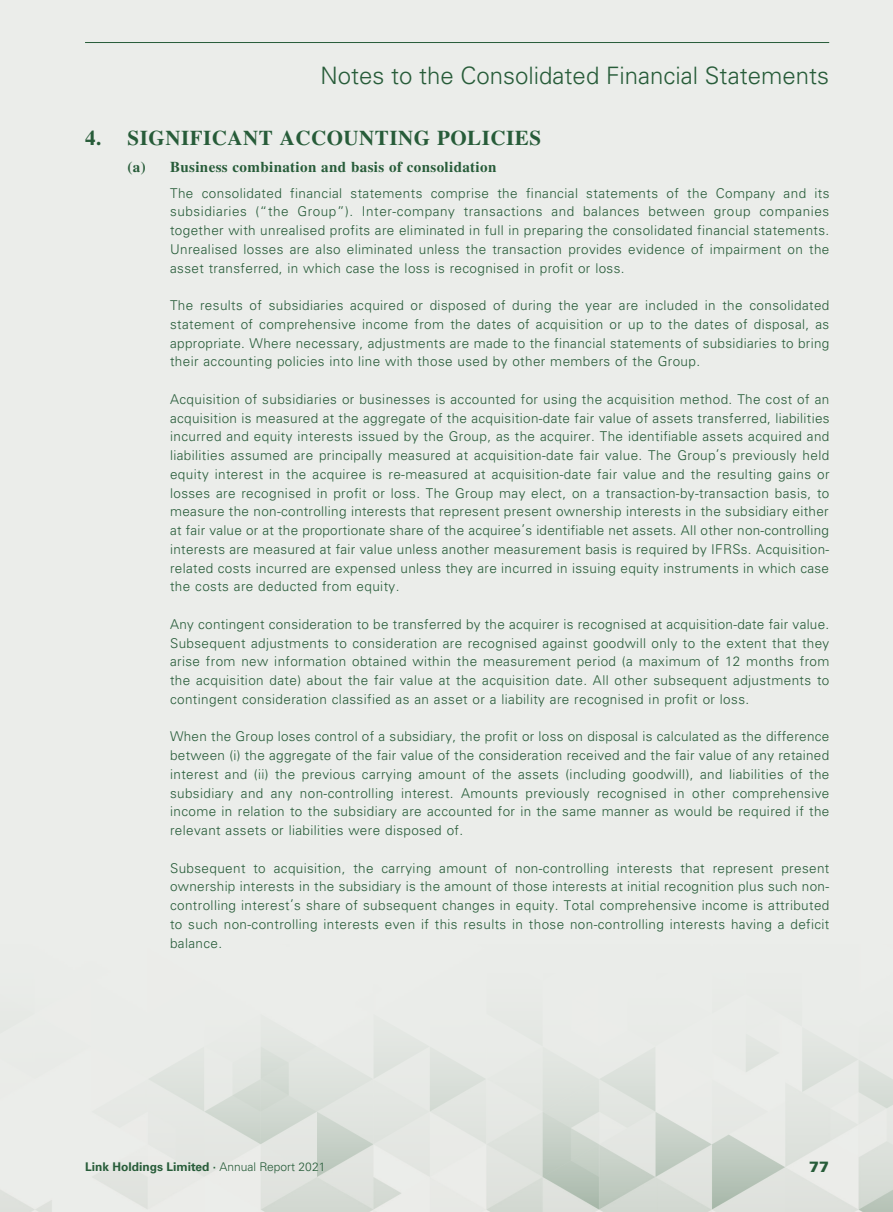
<style>
.page{position:relative;width:893px;height:1212px;background:#ebedea}
.page>*{position:absolute;margin:0;border:0;box-sizing:border-box;transform-origin:0 0}
.t1{font:300 24px "Univers LT Std";color:#275c39}
.t2{font:700 21px "Times LT Std";letter-spacing:.025em;color:#275c39}
.t3{font:700 15px "Times LT Std";letter-spacing:.025em;color:#275c39}
.t4{font:900 15px "Univers LT Std";color:#275c39}
.t5{font:300 13.5px/18.8px "Univers LT Std";letter-spacing:.03em;color:#275c39;text-align:justify}
.t6{font:700 12px "Univers LT Std";color:#275c39}
.s1{font-weight:300}
</style>
<div class="page">
<img style="left:0;top:1046px;width:893px;height:166px">
<hr style="left:85px;top:42px;width:744px;height:1px;background:#275c39">
<h1 class="t1" style="left:321px;top:61px;width:510px">Notes to the Consolidated Financial Statements</h1>
<h2 class="t2" style="left:85px;top:125px;width:458px">4. SIGNIFICANT ACCOUNTING POLICIES</h2>
<p class="t3" style="left:128px;top:158px;width:370px">(a) Business combination and basis of consolidation</p>
<p class="t5" style="left:170px;top:183px;width:661px">The consolidated financial statements comprise the financial statements of the Company and its subsidiaries (“the Group”). Inter-company transactions and balances between group companies together with unrealised profits are eliminated in full in preparing the consolidated financial statements.<br>Unrealised losses are also eliminated unless the transaction provides evidence of impairment on the asset transferred, in which case the loss is recognised in profit or loss.</p>
<p class="t5" style="left:170px;top:296px;width:661px">The results of subsidiaries acquired or disposed of during the year are included in the consolidated statement of comprehensive income from the dates of acquisition or up to the dates of disposal, as appropriate. Where necessary, adjustments are made to the financial statements of subsidiaries to bring their accounting policies into line with those used by other members of the Group.</p>
<p class="t5" style="left:170px;top:390px;width:661px">Acquisition of subsidiaries or businesses is accounted for using the acquisition method. The cost of an acquisition is measured at the aggregate of the acquisition-date fair value of assets transferred, liabilities incurred and equity interests issued by the Group, as the acquirer. The identifiable assets acquired and liabilities assumed are principally measured at acquisition-date fair value. The Group’s previously held equity interest in the acquiree is re-measured at acquisition-date fair value and the resulting gains or losses are recognised in profit or loss. The Group may elect, on a transaction-by-transaction basis, to measure the non-controlling interests that represent present ownership interests in the subsidiary either at fair value or at the proportionate share of the acquiree’s identifiable net assets. All other non-controlling interests are measured at fair value unless another measurement basis is required by IFRSs. Acquisition&shy;related costs incurred are expensed unless they are incurred in issuing equity instruments in which case the costs are deducted from equity.</p>
<p class="t5" style="left:170px;top:615px;width:661px">Any contingent consideration to be transferred by the acquirer is recognised at acquisition-date fair value.<br>Subsequent adjustments to consideration are recognised against goodwill only to the extent that they arise from new information obtained within the measurement period (a maximum of 12 months from the acquisition date) about the fair value at the acquisition date. All other subsequent adjustments to contingent consideration classified as an asset or a liability are recognised in profit or loss.</p>
<p class="t5" style="left:170px;top:727px;width:661px">When the Group loses control of a subsidiary, the profit or loss on disposal is calculated as the difference between (i) the aggregate of the fair value of the consideration received and the fair value of any retained interest and (ii) the previous carrying amount of the assets (including goodwill), and liabilities of the subsidiary and any non-controlling interest. Amounts previously recognised in other comprehensive income in relation to the subsidiary are accounted for in the same manner as would be required if the relevant assets or liabilities were disposed of.</p>
<p class="t5" style="left:170px;top:858px;width:661px">Subsequent to acquisition, the carrying amount of non-controlling interests that represent present ownership interests in the subsidiary is the amount of those interests at initial recognition plus such non&shy;controlling interest’s share of subsequent changes in equity. Total comprehensive income is attributed to such non-controlling interests even if this results in those non-controlling interests having a deficit balance.</p>
<p class="t6" style="left:85px;top:1159px;width:242px">Link Holdings Limited · <span class="s1">Annual Report 2021</span></p>
<p class="t4" style="left:809px;top:1157px;width:22px">77</p>
</div>
